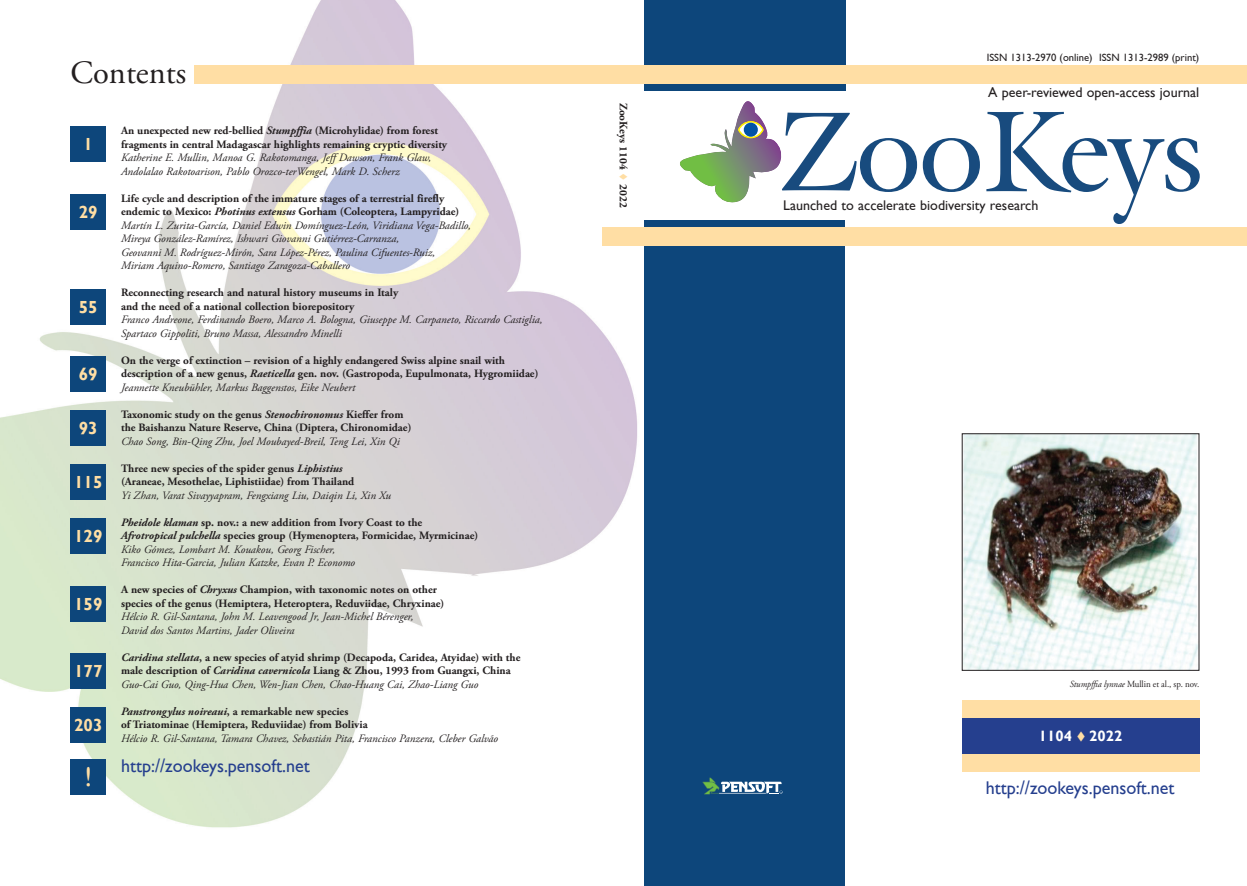
<style>
.page{position:relative;width:1247px;height:886px;background:#fff}
.page>*{position:absolute;margin:0;border:0;box-sizing:border-box;transform-origin:0 0}
.t1{font:32.5px "Adobe Garamond Pro";color:#231f20}
.t2{font:27.12px "Gill Sans";color:#ffdea4}
.t3{font:18.38px "Gill Sans";color:#253f8e}
.t4{font:700 17.5px "Gill Sans";color:#ffdea4}
.t5{font:700 15px "Gill Sans";color:#fff}
.t6{font:14px "Gill Sans";color:#231f20}
.t7{font:italic 11.25px/13.5px "Adobe Garamond Pro";color:#231f20}
.t8{font:700 11.25px/13.5px "Adobe Garamond Pro";color:#231f20}
.t9{font:10.62px "Gill Sans";color:#231f20}
.t10{font:9.38px "Adobe Garamond Pro";letter-spacing:-.005em;color:#231f20;scale:.95 1}
.s1{color:#ffdea4}
.s2{font-style:italic}
.s3{font-weight:700;font-style:normal}
.s4{font-weight:700}
.s5{font-weight:400;font-style:italic}
</style>
<div class="page">
<img style="left:0;top:0;width:645px;height:856px">
<div style="left:645px;top:221px;width:200px;height:665px;background:#0d467b"></div>
<div style="left:645px;top:0;width:201px;height:91px;background:#0d467b"></div>
<svg style="left:702px;top:777px;width:81px;height:17px"></svg>
<div style="left:602px;top:228px;width:645px;height:18px;background:#ffdea4"></div>
<svg style="left:680px;top:101px;width:237px;height:102px"></svg>
<svg style="left:923px;top:138px;width:57px;height:54px"></svg>
<svg style="left:986px;top:112px;width:213px;height:112px"></svg>
<img style="left:964px;top:435px;width:233px;height:234px">
<div style="left:962px;top:433px;width:237px;height:238px;border:1px solid #231f20"></div>
<div style="left:71px;top:759px;width:35px;height:35px;background:#0d467b"></div>
<div style="left:71px;top:126px;width:35px;height:36px;background:#0d467b"></div>
<div style="left:71px;top:194px;width:35px;height:36px;background:#0d467b"></div>
<div style="left:71px;top:289px;width:35px;height:35px;background:#0d467b"></div>
<div style="left:71px;top:356px;width:35px;height:36px;background:#0d467b"></div>
<div style="left:71px;top:410px;width:35px;height:35px;background:#0d467b"></div>
<div style="left:71px;top:464px;width:35px;height:36px;background:#0d467b"></div>
<div style="left:71px;top:518px;width:35px;height:35px;background:#0d467b"></div>
<div style="left:71px;top:586px;width:35px;height:35px;background:#0d467b"></div>
<div style="left:71px;top:653px;width:35px;height:35px;background:#0d467b"></div>
<div style="left:71px;top:707px;width:35px;height:35px;background:#0d467b"></div>
<div style="left:962px;top:718px;width:237px;height:36px;background:#253f8e"></div>
<div style="left:962px;top:700px;width:237px;height:18px;background:#ffdea4"></div>
<div style="left:962px;top:753px;width:237px;height:18px;background:#ffdea4"></div>
<div style="left:195px;top:65px;width:1052px;height:19px;background:#ffdea4"></div>
<h1 class="t1" style="left:71px;top:53px;width:117px">Contents</h1>
<p class="t9" style="left:987px;top:52px;width:214px">ISSN 1313-2970 (online) ISSN 1313-2989 (print)</p>
<p class="t6" style="left:988px;top:84px;width:213px">A peer-reviewed open-access journal</p>
<h3 class="t4" style="left:84px;top:134px;width:11px">1</h3>
<h3 class="t4" style="left:79px;top:202px;width:20px">29</h3>
<h3 class="t4" style="left:79px;top:296px;width:20px">55</h3>
<h3 class="t4" style="left:79px;top:364px;width:20px">69</h3>
<h3 class="t4" style="left:79px;top:417px;width:20px">93</h3>
<h3 class="t4" style="left:74px;top:472px;width:30px">115</h3>
<h3 class="t4" style="left:74px;top:526px;width:30px">129</h3>
<h3 class="t4" style="left:74px;top:593px;width:30px">159</h3>
<h3 class="t4" style="left:74px;top:661px;width:30px">177</h3>
<h3 class="t4" style="left:74px;top:714px;width:30px">203</h3>
<h2 class="t2" style="left:85px;top:761px;width:9px">!</h2>
<p class="t8" style="left:630px;top:103px;width:107px;rotate:90deg">ZooKeys 1104 <span class="s1">▼</span> 2022</p>
<p class="t8" style="left:121px;top:124px;width:328px">An unexpected new red-bellied <span class="s2">Stumpffia</span> (Microhylidae) from forest fragments in central Madagascar highlights remaining cryptic diversity</p>
<p class="t7" style="left:121px;top:151px;width:312px">Katherine E. Mullin, Manoa G. Rakotomanga, Jeff Dawson, Frank Glaw,<br>Andolalao Rakotoarison, Pablo Orozco-terWengel, Mark D. Scherz</p>
<p class="t7" style="left:121px;top:192px;width:351px"><span class="s3">Life cycle and description of the immature stages of a terrestrial firefly endemic to Mexico:</span> <span class="s4">Photinus extensus</span> <span class="s3">Gorham (Coleoptera, Lampyridae)<br></span>Martín L. Zurita-García, Daniel Edwin Domínguez-León, Viridiana Vega-Badillo, Mireya González-Ramírez, Ishwari Giovanni Gutiérrez-Carranza,<br>Geovanni M. Rodríguez-Mirón, Sara López-Pérez, Paulina Cifuentes-Ruiz, Miriam Aquino-Romero, Santiago Zaragoza-Caballero</p>
<p class="t8" style="left:121px;top:286px;width:279px">Reconnecting research and natural history museums in Italy and the need of a national collection biorepository</p>
<p class="t7" style="left:121px;top:313px;width:423px">Franco Andreone, Ferdinando Boero, Marco A. Bologna, Giuseppe M. Carpaneto, Riccardo Castiglia,<br>Spartaco Gippoliti, Bruno Massa, Alessandro Minelli</p>
<p class="t8" style="left:121px;top:353px;width:419px">On the verge of extinction – revision of a highly endangered Swiss alpine snail with description of a new genus, <span class="s2">Raeticella</span> gen. nov. (Gastropoda, Eupulmonata, Hygromiidae)<br><span class="s5">Jeannette Kneubühler, Markus Baggenstos, Eike Neubert</span></p>
<p class="t8" style="left:121px;top:407px;width:292px">Taxonomic study on the genus <span class="s2">Stenochironomus</span> Kieffer from the Baishanzu Nature Reserve, China (Diptera, Chironomidae)</p>
<p class="t7" style="left:121px;top:435px;width:280px">Chao Song, Bin-Qing Zhu, Joel Moubayed-Breil, Teng Lei, Xin Qi</p>
<p class="t8" style="left:121px;top:461px;width:235px">Three new species of the spider genus <span class="s2">Liphistius </span>(Araneae, Mesothelae, Liphistiidae) from Thailand</p>
<p class="t7" style="left:121px;top:489px;width:271px">Yi Zhan, Varat Sivayyapram, Fengxiang Liu, Daiqin Li, Xin Xu</p>
<p class="t7" style="left:121px;top:516px;width:359px"><span class="s4">Pheidole klaman</span> <span class="s3">sp. nov.: a new addition from Ivory Coast to the </span><span class="s4">Afrotropical pulchella</span> <span class="s3">species group (Hymenoptera, Formicidae, Myrmicinae)<br></span>Kiko Gómez, Lombart M. Kouakou, Georg Fischer,<br>Francisco Hita-Garcia, Julian Katzke, Evan P. Economo</p>
<p class="t8" style="left:121px;top:583px;width:325px">A new species of <span class="s2">Chryxus</span> Champion, with taxonomic notes on other species of the genus (Hemiptera, Heteroptera, Reduviidae, Chryxinae)</p>
<p class="t7" style="left:121px;top:610px;width:294px">Hélcio R. Gil-Santana, John M. Leavengood Jr, Jean-Michel Bérenger,<br>David dos Santos Martins, Jader Oliveira</p>
<p class="t8" style="left:121px;top:650px;width:401px"><span class="s2">Caridina stellata</span>, a new species of atyid shrimp (Decapoda, Caridea, Atyidae) with the male description of <span class="s2">Caridina cavernicola</span> Liang &amp; Zhou, 1993 from Guangxi, China<br><span class="s5">Guo-Cai Guo, Qing-Hua Chen, Wen-Jian Chen, Chao-Huang Cai, Zhao-Liang Guo</span></p>
<p class="t8" style="left:121px;top:704px;width:248px"><span class="s2">Panstrongylus noireaui</span>, a remarkable new species<br>of Triatominae (Hemiptera, Reduviidae) from Bolivia</p>
<p class="t7" style="left:121px;top:732px;width:379px">Hélcio R. Gil-Santana, Tamara Chavez, Sebastián Pita, Francisco Panzera, Cleber Galvão</p>
<h3 class="t5" style="left:1039px;top:727px;width:85px">1104 <span class="s1">▼</span> 2022</h3>
<p class="t6" style="left:783px;top:197px;width:257px">Launched to accelerate biodiversity research</p>
<p class="t10" style="left:1070px;top:679px;width:138px"><span class="s2">Stumpffia lynnae</span> Mullin et al., sp. nov.</p>
<h3 class="t3" style="left:121px;top:755px;width:190px">http://zookeys.pensoft.net</h3>
<h3 class="t3" style="left:986px;top:777px;width:190px">http://zookeys.pensoft.net</h3>
</div>
